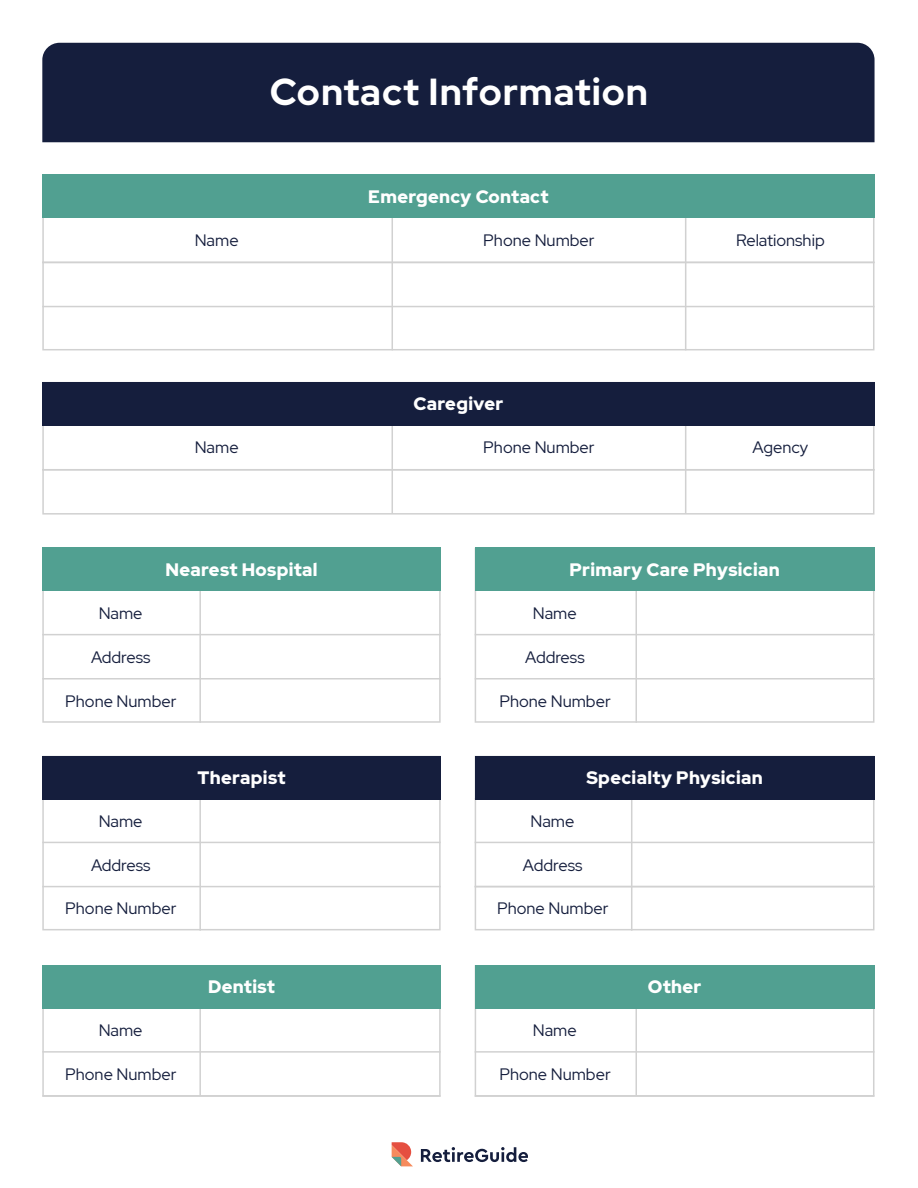
<style>
.page{position:relative;width:918px;height:1188px;background:#fff}
.page>*{position:absolute;margin:0;border:0;box-sizing:border-box;transform-origin:0 0}
.t1{font:700 37.5px "Red Hat Display";letter-spacing:.025em;color:#fff}
.t2{font:900 18px "Red Hat Display";letter-spacing:.02em;color:#fff}
.t3{font:16.5px "Red Hat Display";color:#151e3d}
</style>
<div class="page">
<div style="left:42px;top:43px;width:833px;height:99px;background:#151e3d"></div>
<svg style="left:421px;top:1147px;width:107px;height:15px"></svg>
<svg style="left:392px;top:1142px;width:21px;height:24px"></svg>
<svg style="left:42px;top:218px;width:832px;height:132px"></svg>
<div style="left:42px;top:175px;width:832px;height:43px;background:#51a091"></div>
<hr style="left:42px;top:306px;width:832px;height:1px;background:#d1d1d1">
<hr style="left:42px;top:262px;width:832px;height:1px;background:#d1d1d1">
<svg style="left:42px;top:426px;width:832px;height:89px"></svg>
<div style="left:42px;top:382px;width:832px;height:44px;background:#151e3d"></div>
<hr style="left:42px;top:469px;width:832px;height:1px;background:#d1d1d1">
<hr style="left:392px;top:426px;width:1px;height:88px;background:#d1d1d1">
<hr style="left:685px;top:426px;width:1px;height:88px;background:#d1d1d1">
<svg style="left:475px;top:591px;width:399px;height:132px"></svg>
<svg style="left:42px;top:591px;width:399px;height:132px"></svg>
<svg style="left:42px;top:800px;width:399px;height:130px"></svg>
<hr style="left:199px;top:588px;width:2px;height:135px;background:#d1d1d1">
<div style="left:475px;top:547px;width:399px;height:44px;background:#51a091"></div>
<hr style="left:42px;top:678px;width:399px;height:2px;background:#d1d1d1">
<hr style="left:475px;top:634px;width:399px;height:1px;background:#d1d1d1">
<hr style="left:475px;top:678px;width:399px;height:2px;background:#d1d1d1">
<div style="left:42px;top:547px;width:399px;height:44px;background:#51a091"></div>
<hr style="left:42px;top:842px;width:399px;height:1px;background:#d1d1d1">
<hr style="left:42px;top:886px;width:399px;height:1px;background:#d1d1d1">
<hr style="left:199px;top:792px;width:2px;height:139px;background:#d1d1d1">
<div style="left:42px;top:756px;width:399px;height:44px;background:#151e3d"></div>
<svg style="left:475px;top:800px;width:399px;height:130px"></svg>
<hr style="left:475px;top:842px;width:399px;height:1px;background:#d1d1d1">
<hr style="left:475px;top:886px;width:399px;height:1px;background:#d1d1d1">
<hr style="left:631px;top:792px;width:1px;height:139px;background:#d1d1d1">
<div style="left:475px;top:756px;width:399px;height:44px;background:#151e3d"></div>
<svg style="left:475px;top:1008px;width:399px;height:87px"></svg>
<svg style="left:42px;top:1008px;width:399px;height:87px"></svg>
<hr style="left:199px;top:1005px;width:2px;height:91px;background:#d1d1d1">
<div style="left:475px;top:965px;width:399px;height:43px;background:#51a091"></div>
<hr style="left:42px;top:1095px;width:399px;height:2px;background:#d1d1d1">
<hr style="left:475px;top:1051px;width:399px;height:2px;background:#d1d1d1">
<hr style="left:475px;top:1095px;width:399px;height:2px;background:#d1d1d1">
<div style="left:42px;top:965px;width:399px;height:43px;background:#51a091"></div>
<h1 class="t1" style="left:270px;top:67px;width:380px">Contact Information</h1>
<p class="t2" style="left:368px;top:185px;width:182px">Emergency Contact</p>
<p class="t3" style="left:195px;top:229px;width:45px">Name</p>
<p class="t3" style="left:483px;top:229px;width:113px">Phone Number</p>
<p class="t3" style="left:736px;top:229px;width:90px">Relationship</p>
<p class="t2" style="left:414px;top:392px;width:91px">Caregiver</p>
<p class="t3" style="left:195px;top:437px;width:45px">Name</p>
<p class="t3" style="left:483px;top:437px;width:113px">Phone Number</p>
<p class="t3" style="left:753px;top:437px;width:57px">Agency</p>
<p class="t2" style="left:165px;top:558px;width:154px">Nearest Hospital</p>
<p class="t3" style="left:99px;top:603px;width:45px">Name</p>
<p class="t3" style="left:91px;top:647px;width:61px">Address</p>
<p class="t3" style="left:65px;top:691px;width:113px">Phone Number</p>
<p class="t3" style="left:99px;top:810px;width:45px">Name</p>
<p class="t3" style="left:91px;top:854px;width:61px">Address</p>
<p class="t3" style="left:65px;top:897px;width:113px">Phone Number</p>
<p class="t2" style="left:198px;top:766px;width:89px">Therapist</p>
<p class="t2" style="left:569px;top:558px;width:212px">Primary Care Physician</p>
<p class="t3" style="left:533px;top:603px;width:45px">Name</p>
<p class="t3" style="left:525px;top:647px;width:61px">Address</p>
<p class="t3" style="left:499px;top:691px;width:113px">Phone Number</p>
<p class="t2" style="left:586px;top:766px;width:178px">Specialty Physician</p>
<p class="t3" style="left:531px;top:810px;width:45px">Name</p>
<p class="t3" style="left:523px;top:854px;width:61px">Address</p>
<p class="t3" style="left:497px;top:897px;width:113px">Phone Number</p>
<p class="t3" style="left:99px;top:1020px;width:45px">Name</p>
<p class="t3" style="left:65px;top:1064px;width:113px">Phone Number</p>
<p class="t2" style="left:208px;top:975px;width:68px">Dentist</p>
<p class="t2" style="left:648px;top:975px;width:55px">Other</p>
<p class="t3" style="left:533px;top:1020px;width:45px">Name</p>
<p class="t3" style="left:499px;top:1064px;width:113px">Phone Number</p>
</div>
